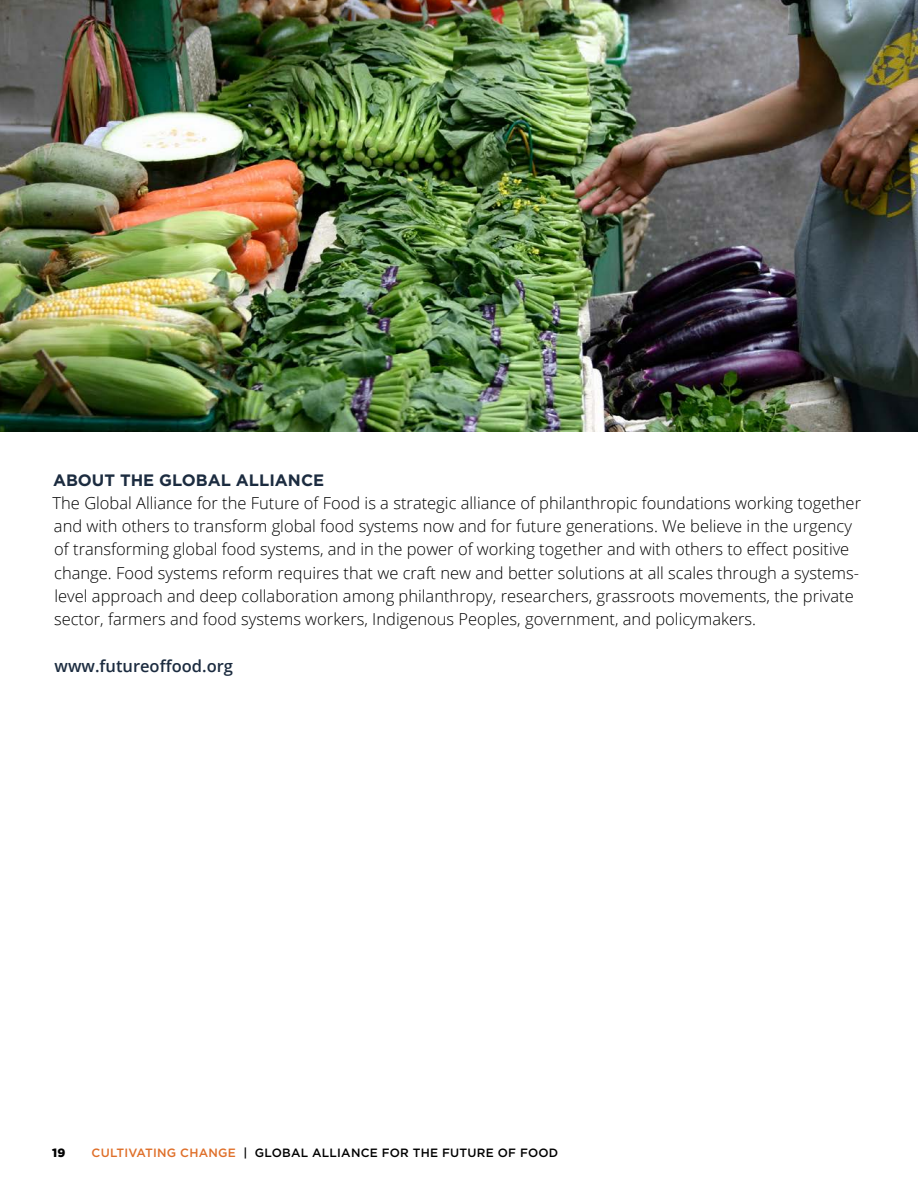
<style>
.page{position:relative;width:918px;height:1188px;background:#fff}
.page>*{position:absolute;margin:0;border:0;box-sizing:border-box;transform-origin:0 0}
.t1{font:300 16.5px/23.2px "Open Sans";color:#000}
.t2{font:700 16.5px "Gotham";color:#1c2c40}
.t3{font:600 16.5px "Open Sans";color:#1c2c40}
.t4{font:500 12px "Gotham";letter-spacing:.02em;color:#000}
.t5{font:900 12px "Gotham";color:#000}
.s1{color:#df6f29}
</style>
<div class="page">
<img style="left:0;top:0;width:918px;height:432px">
<p class="t2" style="left:53px;top:469px;width:273px">ABOUT THE GLOBAL ALLIANCE</p>
<p class="t1" style="left:53px;top:491px;width:810px">The Global Alliance for the Future of Food is a strategic alliance of philanthropic foundations working together and with others to transform global food systems now and for future generations. We believe in the urgency of transforming global food systems, and in the power of working together and with others to effect positive change. Food systems reform requires that we craft new and better solutions at all scales through a systems&shy;level approach and deep collaboration among philanthropy, researchers, grassroots movements, the private sector, farmers and food systems workers, Indigenous Peoples, government, and policymakers.</p>
<p class="t3" style="left:55px;top:654px;width:180px">www.futureoffood.org</p>
<p class="t5" style="left:52px;top:1144px;width:15px">19</p>
<p class="t4" style="left:92px;top:1144px;width:468px"><span class="s1">CULTIVATING CHANGE</span> | GLOBAL ALLIANCE FOR THE FUTURE OF FOOD</p>
</div>
